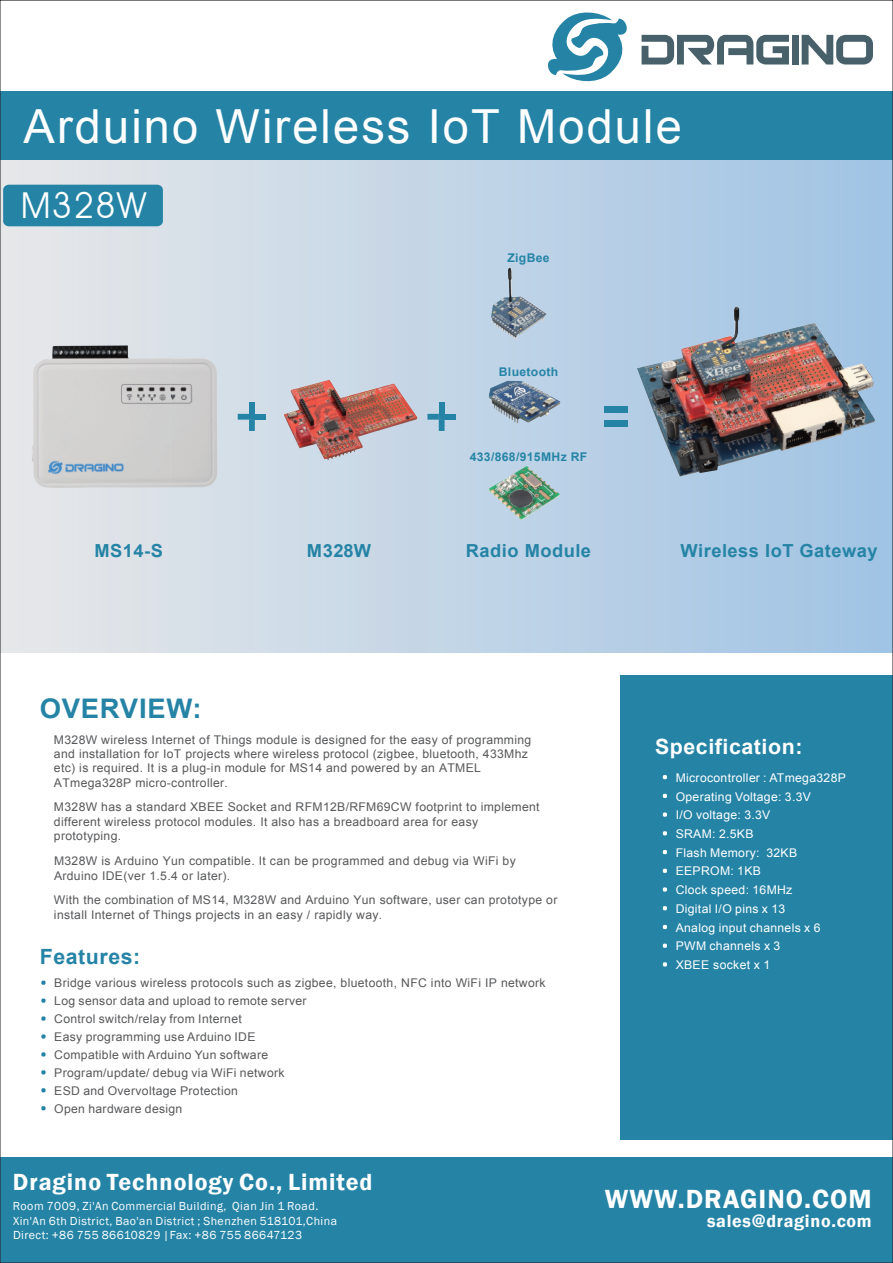
<style>
.page{position:relative;width:893px;height:1263px;background:#fff}
.page>*{position:absolute;margin:0;border:0;box-sizing:border-box;transform-origin:0 0}
.t1{font:46.95px "Arial";letter-spacing:.045em;color:#fff}
.t2{font:35.7px "Avant Garde IT Cby BT";letter-spacing:.045em;color:#fff}
.t3{font:600 27px "Franklin Gothic";letter-spacing:.04em;color:#fff}
.t4{font:700 27px "Arial";letter-spacing:.025em;color:#2584a6}
.t5{font:600 24px "Franklin Gothic";letter-spacing:.04em;color:#fff}
.t6{font:700 21px "Arial";letter-spacing:.025em;color:#fff}
.t7{font:700 21px "Arial";letter-spacing:.025em;color:#2584a6}
.t8{font:700 18px "Arial";letter-spacing:.025em;color:#2584a6}
.t9{font:600 18px "Franklin Gothic";letter-spacing:.04em;color:#fff}
.t10{font:12px/14.4px "Arial";letter-spacing:.025em;color:#57585a}
.t11{font:12px/18.8px "Arial";letter-spacing:.025em;color:#fff}
.t12{font:12px/14.4px "Franklin Gothic";letter-spacing:.04em;color:#fff}
.t13{font:700 12px "Arial";letter-spacing:.025em;color:#2584a6}
</style>
<div class="page">
<div style="left:0;top:1157px;width:893px;height:106px;background:#2584a6"></div>
<div style="left:0;top:160px;width:893px;height:492px;background:linear-gradient(to right,#e7e7e9,#a0c4e4)"></div>
<div style="left:0;top:91px;width:893px;height:69px;background:#2584a6"></div>
<div style="left:3px;top:185px;width:160px;height:41px;background:#2584a6;border-radius:6px"></div>
<div style="left:620px;top:675px;width:272px;height:464px;background:#2584a6"></div>
<svg style="left:642px;top:35px;width:147px;height:30px"></svg>
<div style="left:792px;top:35px;width:7px;height:30px;background:#486069"></div>
<svg style="left:802px;top:35px;width:71px;height:30px"></svg>
<svg style="left:548px;top:12px;width:79px;height:70px"></svg>
<svg style="left:41px;top:980px;width:5px;height:5px"></svg>
<svg style="left:41px;top:998px;width:5px;height:5px"></svg>
<svg style="left:41px;top:1016px;width:5px;height:5px"></svg>
<svg style="left:41px;top:1034px;width:5px;height:4px"></svg>
<svg style="left:41px;top:1052px;width:5px;height:4px"></svg>
<svg style="left:41px;top:1070px;width:5px;height:4px"></svg>
<svg style="left:41px;top:1088px;width:5px;height:4px"></svg>
<svg style="left:41px;top:1106px;width:5px;height:4px"></svg>
<img style="left:32px;top:345px;width:139px;height:143px">
<img style="left:171px;top:358px;width:46px;height:129px">
<div style="left:255px;top:414px;width:11px;height:6px;background:#2584a6"></div>
<div style="left:238px;top:414px;width:11px;height:6px;background:#2584a6"></div>
<div style="left:249px;top:420px;width:6px;height:11px;background:#2584a6"></div>
<div style="left:249px;top:402px;width:6px;height:12px;background:#2584a6"></div>
<svg style="left:249px;top:414px;width:6px;height:6px"></svg>
<div style="left:605px;top:421px;width:23px;height:6px;background:#2584a6"></div>
<div style="left:605px;top:407px;width:23px;height:6px;background:#2584a6"></div>
<div style="left:445px;top:414px;width:11px;height:6px;background:#2584a6"></div>
<div style="left:427px;top:414px;width:12px;height:6px;background:#2584a6"></div>
<div style="left:439px;top:420px;width:6px;height:11px;background:#2584a6"></div>
<div style="left:439px;top:402px;width:6px;height:12px;background:#2584a6"></div>
<svg style="left:439px;top:414px;width:6px;height:6px"></svg>
<img style="left:491px;top:268px;width:55px;height:72px">
<img style="left:489px;top:381px;width:71px;height:43px">
<img style="left:488px;top:466px;width:72px;height:54px">
<svg style="left:663px;top:775px;width:4px;height:4px"></svg>
<svg style="left:663px;top:794px;width:4px;height:4px"></svg>
<svg style="left:663px;top:812px;width:4px;height:5px"></svg>
<svg style="left:663px;top:831px;width:4px;height:4px"></svg>
<svg style="left:663px;top:850px;width:4px;height:4px"></svg>
<svg style="left:663px;top:869px;width:4px;height:4px"></svg>
<svg style="left:663px;top:887px;width:4px;height:4px"></svg>
<svg style="left:663px;top:906px;width:4px;height:4px"></svg>
<svg style="left:663px;top:925px;width:4px;height:4px"></svg>
<svg style="left:663px;top:944px;width:4px;height:4px"></svg>
<svg style="left:663px;top:962px;width:4px;height:4px"></svg>
<img style="left:284px;top:380px;width:133px;height:80px">
<img style="left:637px;top:307px;width:238px;height:170px">
<h1 class="t1" style="left:24px;top:96px;width:660px">Arduino Wireless IoT Module</h1>
<h2 class="t2" style="left:21px;top:184px;width:127px">M328W</h2>
<p class="t13" style="left:507px;top:249px;width:44px">ZigBee</p>
<p class="t13" style="left:499px;top:363px;width:61px">Bluetooth</p>
<p class="t13" style="left:470px;top:449px;width:119px">433/868/915MHz RF</p>
<h3 class="t8" style="left:94px;top:539px;width:70px">MS14-S</h3>
<h3 class="t8" style="left:307px;top:539px;width:65px">M328W</h3>
<h3 class="t8" style="left:680px;top:539px;width:199px">Wireless IoT Gateway</h3>
<h3 class="t8" style="left:466px;top:539px;width:127px">Radio Module</h3>
<h3 class="t4" style="left:40px;top:690px;width:164px">OVERVIEW:</h3>
<p class="t10" style="left:54px;top:732px;width:479px">M328W wireless Internet of Things module is designed for the easy of programming and installation for IoT projects where wireless protocol (zigbee, bluetooth, 433Mhz etc) is required. It is a plug-in module for MS14 and powered by an ATMEL ATmega328P micro-controller.</p>
<p class="t10" style="left:54px;top:800px;width:487px">M328W has a standard XBEE Socket and RFM12B/RFM69CW footprint to implement different wireless protocol modules. It also has a breadboard area for easy prototyping.</p>
<p class="t10" style="left:54px;top:854px;width:463px">M328W is Arduino Yun compatible. It can be programmed and debug via WiFi by<br>Arduino IDE(ver 1.5.4 or later).</p>
<p class="t10" style="left:54px;top:893px;width:505px">With the combination of MS14, M328W and Arduino Yun software, user can prototype or install Internet of Things projects in an easy / rapidly way.</p>
<h3 class="t7" style="left:40px;top:943px;width:102px">Features:</h3>
<p class="t10" style="left:54px;top:974px;width:493px;line-height:18px">Bridge various wireless protocols such as zigbee, bluetooth, NFC into WiFi IP network Log sensor data and upload to remote server<br>Control switch/relay from Internet<br>Easy programming use Arduino IDE<br>Compatible with Arduino Yun software<br>Program/update/ debug via WiFi network<br>ESD and Overvoltage Protection<br>Open hardware design</p>
<h3 class="t5" style="left:13px;top:1167px;width:361px">Dragino Technology Co., Limited</h3>
<p class="t12" style="left:13px;top:1199px;width:326px">Room 7009, Zi'An Commercial Building, Qian Jin 1 Road.<br>Xin'An 6th District, Bao'an District ; Shenzhen 518101,China<br>Direct: +86 755 86610829 |Fax: +86 755 86647123</p>
<h3 class="t6" style="left:655px;top:733px;width:149px">Specification:</h3>
<p class="t11" style="left:676px;top:768px;width:172px">Microcontroller : ATmega328P<br>Operating Voltage: 3.3V<br>I/O voltage: 3.3V<br>SRAM: 2.5KB<br>Flash Memory: 32KB<br>EEPROM: 1KB<br>Clock speed: 16MHz<br>Digital I/O pins x 13<br>Analog input channels x 6<br>PWM channels x 3<br>XBEE socket x 1</p>
<h3 class="t3" style="left:605px;top:1182px;width:268px">WWW.DRAGINO.COM</h3>
<h3 class="t9" style="left:707px;top:1210px;width:166px">sales@dragino.com</h3>
</div>
